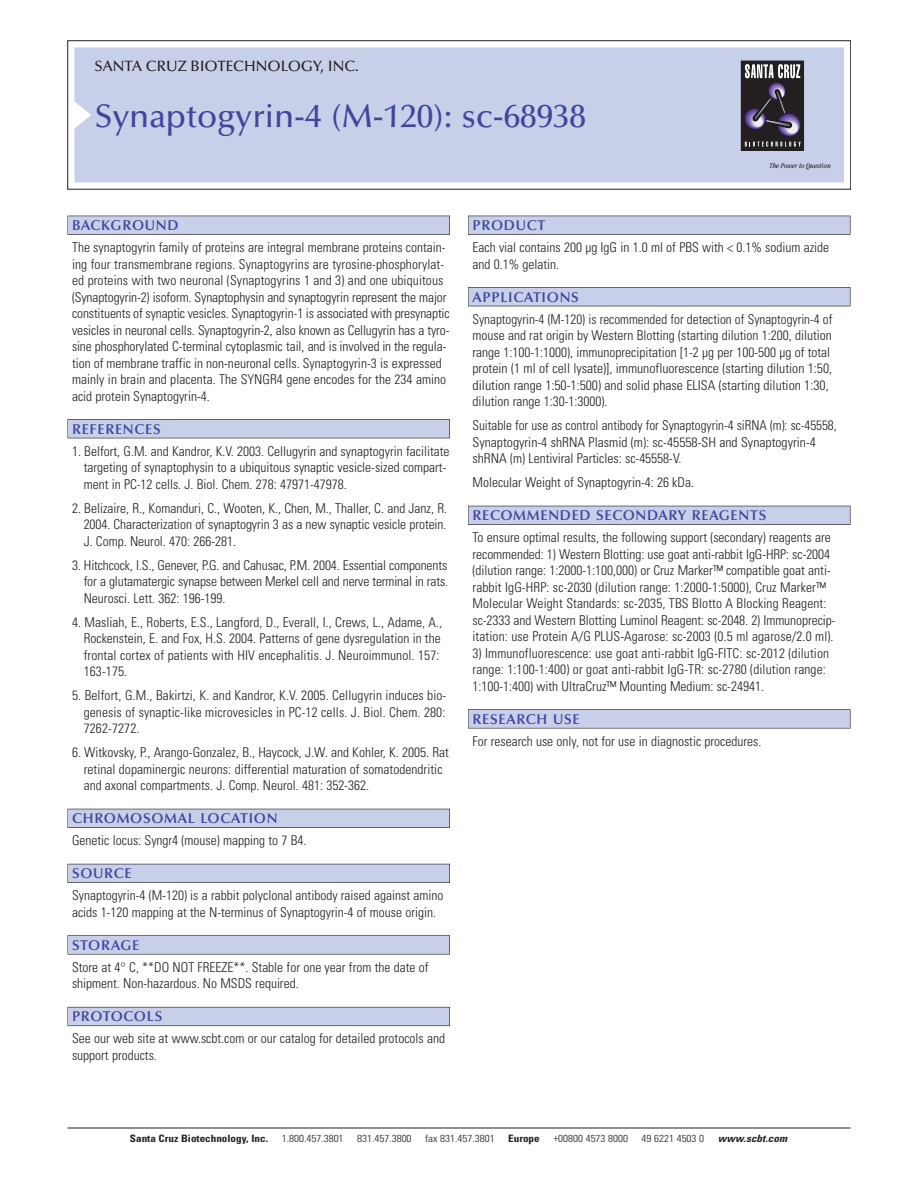
<style>
.page{position:relative;width:918px;height:1188px;background:#fff}
.page>*{position:absolute;margin:0;border:0;box-sizing:border-box;transform-origin:0 0}
.t1{font:500 33px "Optima";color:#41459c}
.t2{font:500 15px "Optima";color:#231f20}
.t3{font:600 14.25px "Optima";letter-spacing:.05em;color:#41459c}
.t4{font:300 condensed 13.5px/16.5px "Univers";color:#231f20}
.t5{font:300 condensed 10.2px "Univers";color:#231f20;scale:1.1 1}
.t6{font:700 condensed 10.2px "Univers";color:#231f20;scale:1.1 1}
.t7{font:italic 700 condensed 10.2px "Univers";color:#231f20;scale:1.1 1}
.t8{font:italic condensed 7.5px "Garamond";color:#231f20}
</style>
<div class="page">
<div style="left:74px;top:47px;width:770px;height:135px;background:#c7cfe9"></div>
<div style="left:741px;top:61px;width:62px;height:89px;background:#231f20"></div>
<div style="left:741px;top:61px;width:63px;height:90px;border:1px solid #231f20"></div>
<svg style="left:741px;top:64px;width:64px;height:83px"></svg>
<div style="left:68px;top:216px;width:382px;height:19px;background:#64636a"></div>
<div style="left:68px;top:216px;width:381px;height:18px;background:#c7cfe9"></div>
<div style="left:68px;top:419px;width:382px;height:19px;background:#64636a"></div>
<div style="left:68px;top:420px;width:381px;height:18px;background:#c7cfe9"></div>
<div style="left:68px;top:809px;width:382px;height:19px;background:#63636c"></div>
<div style="left:68px;top:809px;width:381px;height:18px;background:#c7cfe9"></div>
<div style="left:68px;top:864px;width:382px;height:19px;background:#63646e"></div>
<div style="left:68px;top:864px;width:381px;height:18px;background:#c7cfe9"></div>
<svg style="left:68px;top:935px;width:382px;height:20px"></svg>
<div style="left:68px;top:936px;width:381px;height:18px;background:#c7cfe9"></div>
<div style="left:68px;top:1007px;width:382px;height:19px;background:#717380"></div>
<div style="left:68px;top:1007px;width:381px;height:18px;background:#c7cfe9"></div>
<div style="left:468px;top:216px;width:382px;height:19px;background:#64636a"></div>
<div style="left:468px;top:216px;width:382px;height:18px;background:#c7cfe9"></div>
<div style="left:468px;top:287px;width:382px;height:19px;background:#64636a"></div>
<div style="left:468px;top:288px;width:382px;height:18px;background:#c7cfe9"></div>
<div style="left:468px;top:506px;width:382px;height:19px;background:#63636c"></div>
<div style="left:468px;top:506px;width:382px;height:18px;background:#c7cfe9"></div>
<div style="left:468px;top:709px;width:382px;height:19px;background:#6b696e"></div>
<div style="left:468px;top:710px;width:382px;height:18px;background:#c7cfe9"></div>
<hr style="left:68px;top:1128px;width:782px;height:1px;background:#231f20">
<p class="t2" style="left:94px;top:60px;width:266px">SANTA CRUZ BIOTECHNOLOGY, INC.</p>
<h1 class="t1" style="left:94px;top:102px;width:493px">Synaptogyrin-4 (M-120): sc-68938</h1>
<p class="t8" style="left:769px;top:163px;width:63px">The Power to Question</p>
<p class="t3" style="left:72px;top:219px;width:108px">BACKGROUND</p>
<p class="t4" style="left:72px;top:240px;width:379px">The synaptogyrin family of proteins are integral membrane proteins contain&shy;ing four transmembrane regions. Synaptogyrins are tyrosine-phosphorylat&shy;ed proteins with two neuronal (Synaptogyrins 1 and 3) and one ubiquitous (Synaptogyrin-2) isoform. Synaptophysin and synaptogyrin represent the major constituents of synaptic vesicles. Synaptogyrin-1 is associated with presynaptic vesicles in neuronal cells. Synaptogyrin-2, also known as Cellugyrin has a tyro&shy;sine phosphorylated C-terminal cytoplasmic tail, and is involved in the regula&shy;tion of membrane traffic in non-neuronal cells. Synaptogyrin-3 is expressed mainly in brain and placenta. The SYNGR4 gene encodes for the 234 amino acid protein Synaptogyrin-4.</p>
<p class="t3" style="left:72px;top:423px;width:90px">REFERENCES</p>
<p class="t4" style="left:84px;top:444px;width:367px;text-indent:-12px">1. Belfort, G.M. and Kandror, K.V. 2003. Cellugyrin and synaptogyrin facilitate targeting of synaptophysin to a ubiquitous synaptic vesicle-sized compart&shy;ment in PC-12 cells. J. Biol. Chem. 278: 47971-47978.</p>
<p class="t4" style="left:84px;top:501px;width:365px;text-align:justify;text-indent:-12px">2. Belizaire, R., Komanduri, C., Wooten, K., Chen, M., Thaller, C. and Janz, R.<br>2004. Characterization of synaptogyrin 3 as a new synaptic vesicle protein.<br>J. Comp. Neurol. 470: 266-281.</p>
<p class="t4" style="left:84px;top:558px;width:366px;text-align:justify;text-indent:-12px">3. Hitchcock, I.S., Genever, P.G. and Cahusac, P.M. 2004. Essential components for a glutamatergic synapse between Merkel cell and nerve terminal in rats.<br>Neurosci. Lett. 362: 196-199.</p>
<p class="t4" style="left:84px;top:615px;width:360px;text-indent:-12px">4. Masliah, E., Roberts, E.S., Langford, D., Everall, I., Crews, L., Adame, A., Rockenstein, E. and Fox, H.S. 2004. Patterns of gene dysregulation in the frontal cortex of patients with HIV encephalitis. J. Neuroimmunol. 157:<br>163-175.</p>
<p class="t4" style="left:84px;top:688px;width:364px;text-align:justify;text-indent:-12px">5. Belfort, G.M., Bakirtzi, K. and Kandror, K.V. 2005. Cellugyrin induces bio&shy;genesis of synaptic-like microvesicles in PC-12 cells. J. Biol. Chem. 280:<br>7262-7272.</p>
<p class="t4" style="left:84px;top:745px;width:367px;text-indent:-12px">6. Witkovsky, P., Arango-Gonzalez, B., Haycock, J.W. and Kohler, K. 2005. Rat retinal dopaminergic neurons: differential maturation of somatodendritic and axonal compartments. J. Comp. Neurol. 481: 352-362.</p>
<p class="t3" style="left:72px;top:812px;width:207px">CHROMOSOMAL LOCATION</p>
<p class="t4" style="left:72px;top:834px;width:236px">Genetic locus: Syngr4 (mouse) mapping to 7 B4.</p>
<p class="t3" style="left:72px;top:867px;width:61px">SOURCE</p>
<p class="t4" style="left:72px;top:889px;width:373px">Synaptogyrin-4 (M-120) is a rabbit polyclonal antibody raised against amino acids 1-120 mapping at the N-terminus of Synaptogyrin-4 of mouse origin.</p>
<p class="t3" style="left:72px;top:939px;width:69px">STORAGE</p>
<p class="t4" style="left:72px;top:960px;width:358px">Store at 4° C, **DO NOT FREEZE**. Stable for one year from the date of shipment. Non-hazardous. No MSDS required.</p>
<p class="t3" style="left:72px;top:1011px;width:92px">PROTOCOLS</p>
<p class="t4" style="left:72px;top:1032px;width:375px">See our web site at www.scbt.com or our catalog for detailed protocols and support products.</p>
<p class="t3" style="left:473px;top:219px;width:74px">PRODUCT</p>
<p class="t4" style="left:473px;top:240px;width:358px">Each vial contains 200 µg IgG in 1.0 ml of PBS with &lt; 0.1% sodium azide and 0.1% gelatin.</p>
<p class="t3" style="left:473px;top:291px;width:108px">APPLICATIONS</p>
<p class="t4" style="left:473px;top:312px;width:361px">Synaptogyrin-4 (M-120) is recommended for detection of Synaptogyrin-4 of mouse and rat origin by Western Blotting (starting dilution 1:200, dilution range 1:100-1:1000), immunoprecipitation [1-2 µg per 100-500 µg of total protein (1 ml of cell lysate)], immunofluorescence (starting dilution 1:50, dilution range 1:50-1:500) and solid phase ELISA (starting dilution 1:30, dilution range 1:30-1:3000).</p>
<p class="t4" style="left:473px;top:418px;width:366px">Suitable for use as control antibody for Synaptogyrin-4 siRNA (m): sc-45558,<br>Synaptogyrin-4 shRNA Plasmid (m): sc-45558-SH and Synaptogyrin-4 shRNA (m) Lentiviral Particles: sc-45558-V.</p>
<p class="t4" style="left:473px;top:475px;width:223px">Molecular Weight of Synaptogyrin-4: 26 kDa.</p>
<p class="t3" style="left:473px;top:509px;width:295px">RECOMMENDED SECONDARY REAGENTS</p>
<p class="t4" style="left:473px;top:531px;width:364px">To ensure optimal results, the following support (secondary) reagents are recommended: 1) Western Blotting: use goat anti-rabbit IgG-HRP: sc-2004 (dilution range: 1:2000-1:100,000) or Cruz Marker™ compatible goat anti&shy;rabbit IgG-HRP: sc-2030 (dilution range: 1:2000-1:5000), Cruz Marker™ Molecular Weight Standards: sc-2035, TBS Blotto A Blocking Reagent: sc-2333 and Western Blotting Luminol Reagent: sc-2048. 2) Immunoprecip&shy;itation: use Protein A/G PLUS-Agarose: sc-2003 (0.5 ml agarose/2.0 ml).</p>
<p class="t4" style="left:473px;top:646px;width:358px">3) Immunofluorescence: use goat anti-rabbit IgG-FITC: sc-2012 (dilution range: 1:100-1:400) or goat anti-rabbit IgG-TR: sc-2780 (dilution range:<br>1:100-1:400) with UltraCruz™ Mounting Medium: sc-24941.</p>
<p class="t3" style="left:473px;top:713px;width:109px">RESEARCH USE</p>
<p class="t4" style="left:473px;top:734px;width:290px">For research use only, not for use in diagnostic procedures.</p>
<p class="t6" style="left:130px;top:1135px;width:127px">Santa Cruz Biotechnology, Inc.</p>
<p class="t5" style="left:282px;top:1135px;width:58px">1.800.457.3801</p>
<p class="t5" style="left:357px;top:1135px;width:51px">831.457.3800</p>
<p class="t5" style="left:425px;top:1135px;width:65px">fax 831.457.3801</p>
<p class="t6" style="left:508px;top:1135px;width:30px">Europe</p>
<p class="t5" style="left:553px;top:1135px;width:69px">+00800 4573 8000</p>
<p class="t5" style="left:642px;top:1135px;width:58px">49 6221 4503 0</p>
<p class="t7" style="left:718px;top:1135px;width:67px">www.scbt.com</p>
</div>
